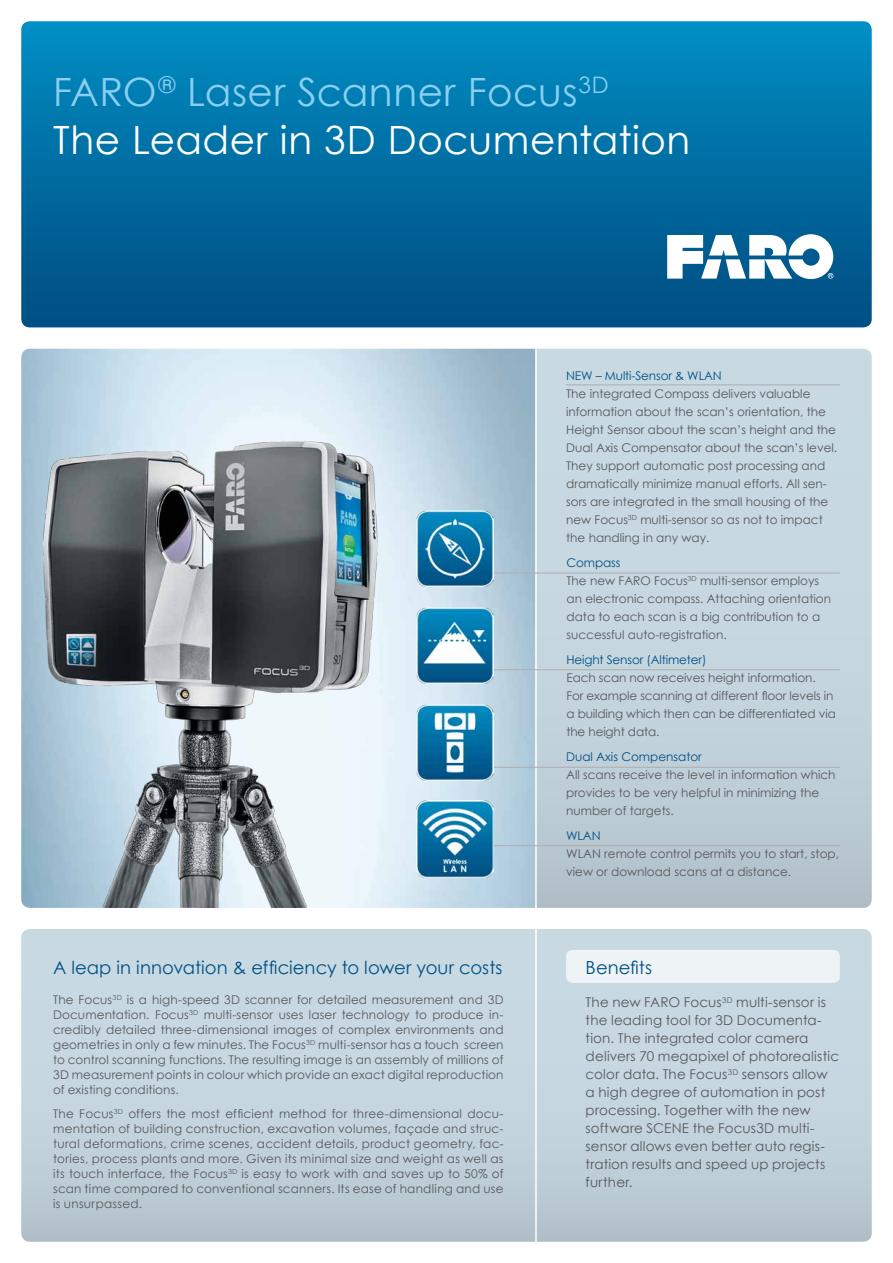
<style>
.page{position:relative;width:893px;height:1263px;background:#fff}
.page>*{position:absolute;margin:0;border:0;box-sizing:border-box;transform-origin:0 0}
.t1{font:39px/48px "Century Gothic";letter-spacing:.01em;color:#fff}
.t2{font:18px "Century Gothic";letter-spacing:.005em;color:#005085}
.t3{font:13.5px/18px "Century Gothic";letter-spacing:.01em;color:#58585a}
.t4{font:12px/18px "Century Gothic";color:#58585a}
.t5{font:12px "Century Gothic";letter-spacing:-.01em;color:#005085}
.s1{color:#8acfef}
.s2{color:#005085}
</style>
<div class="page">
<div style="left:21px;top:21px;width:851px;height:306px;background:linear-gradient(to bottom,#008ec4,#004c81);border-radius:9px"></div>
<svg style="left:667px;top:234px;width:166px;height:45px"></svg>
<svg style="left:21px;top:929px;width:851px;height:313px;background:#c2d2db"></svg>
<svg style="left:537px;top:349px;width:335px;height:559px;background:#c2d2db"></svg>
<div style="left:566px;top:950px;width:274px;height:33px;background:#eef3f6;border-radius:6px"></div>
<img style="left:21px;top:349px;width:514px;height:559px">
<hr style="left:535px;top:345px;width:2px;height:914px;background:#fff">
<hr style="left:483px;top:767px;width:357px;height:1px;background:#adaeb0">
<hr style="left:486px;top:573px;width:354px;height:1px;background:#adaeb0">
<hr style="left:479px;top:845px;width:361px;height:1px;background:#adaeb0">
<hr style="left:489px;top:669px;width:351px;height:1px;background:#adaeb0">
<hr style="left:566px;top:384px;width:274px;height:1px;background:#adaeb0">
<img style="left:417px;top:510px;width:76px;height:77px">
<img style="left:417px;top:607px;width:76px;height:77px">
<img style="left:417px;top:704px;width:76px;height:76px">
<img style="left:417px;top:801px;width:76px;height:76px">
<img style="left:34px;top:430px;width:356px;height:478px">
<h1 class="t1" style="left:53px;top:67px;width:639px"><span class="s1">FARO</span><sup>®</sup> <span class="s1">Laser Scanner Focus</span><sup>3D<br></sup>The Leader in 3D Documentation</h1>
<p class="t5" style="left:566px;top:368px;width:157px">NEW – Multi-Sensor &amp; WLAN</p>
<p class="t4" style="left:566px;top:385px;width:272px">The integrated Compass delivers valuable information about the scan’s orientation, the Height Sensor about the scan’s height and the Dual Axis Compensator about the scan’s level.<br>They support automatic post processing and dramatically minimize manual efforts. All sen&shy;sors are integrated in the small housing of the new Focus<sup>3D</sup> multi-sensor so as not to impact the handling in any way.</p>
<p class="t4" style="left:566px;top:554px;width:266px"><span class="s2">Compass<br></span>The new FARO Focus<sup>3D</sup> multi-sensor employs an electronic compass. Attaching orientation data to each scan is a big contribution to a successful auto-registration.</p>
<p class="t5" style="left:566px;top:651px;width:141px">Height Sensor (Altimeter)</p>
<p class="t4" style="left:566px;top:669px;width:271px">Each scan now receives height information.<br>For example scanning at different floor levels in a building which then can be differentiated via the height data.</p>
<p class="t5" style="left:566px;top:748px;width:137px">Dual Axis Compensator</p>
<p class="t4" style="left:566px;top:765px;width:271px">All scans receive the level in information which provides to be very helpful in minimizing the number of targets.</p>
<h2 class="t2" style="left:53px;top:954px;width:451px">A leap in innovation &amp; efficiency to lower your costs</h2>
<p class="t4" style="left:53px;top:992px;width:452px;line-height:15px;text-align:justify">The Focus<sup>3D</sup> is a high-speed 3D scanner for detailed measurement and 3D Documentation. Focus<sup>3D</sup> multi-sensor uses laser technology to produce in&shy;credibly detailed three-dimensional images of complex environments and geometries in only a few minutes. The Focus<sup>3D</sup> multi-sensor has a touch screen to control scanning functions. The resulting image is an assembly of millions of 3D measurement points in colour which provide an exact digital reproduction of existing conditions.</p>
<p class="t4" style="left:53px;top:1106px;width:452px;line-height:15px;text-align:justify">The Focus<sup>3D</sup> offers the most efficient method for three-dimensional docu&shy;mentation of building construction, excavation volumes, façade and struc&shy;tural deformations, crime scenes, accident details, product geometry, fac&shy;tories, process plants and more. Given its minimal size and weight as well as its touch interface, the Focus<sup>3D</sup> is easy to work with and saves up to 50% of scan time compared to conventional scanners. Its ease of handling and use is unsurpassed.</p>
<p class="t5" style="left:566px;top:827px;width:36px">WLAN</p>
<p class="t4" style="left:566px;top:844px;width:274px">WLAN remote control permits you to start, stop, view or download scans at a distance.</p>
<h2 class="t2" style="left:586px;top:954px;width:68px">Benefits</h2>
<p class="t3" style="left:586px;top:993px;width:255px">The new FARO Focus<sup>3D</sup> multi-sensor is the leading tool for 3D Documenta&shy;tion. The integrated color camera delivers 70 megapixel of photorealistic color data. The Focus<sup>3D</sup> sensors allow a high degree of automation in post processing. Together with the new software SCENE the Focus3D multi&shy;sensor allows even better auto regis&shy;tration results and speed up projects further.</p>
</div>
